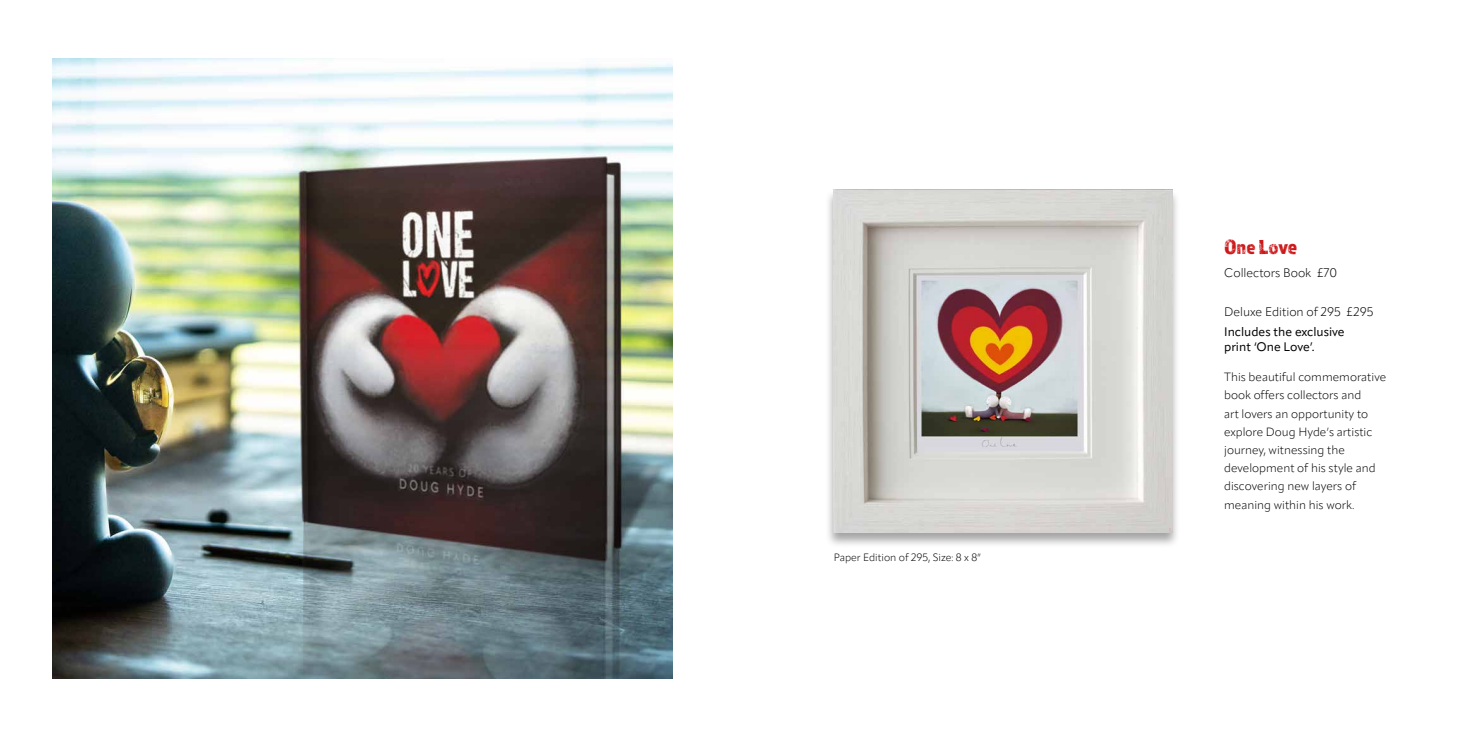
<style>
.page{position:relative;width:1474px;height:737px;background:#fff}
.page>*{position:absolute;margin:0;border:0;box-sizing:border-box;transform-origin:0 0}
.t1{font:21px "Almaq Rough";color:#cd1719}
.t2{font:300 12.25px "Apparat";color:#000}
.t3{font:12.25px/14.9px "Apparat";color:#000}
.t4{font:300 11.81px/18.2px "Apparat";color:#000}
.t5{font:300 10.5px "Apparat";color:#000}
</style>
<div class="page">
<div style="left:824px;top:188px;width:356px;height:360px;background:#000;opacity:.36"></div>
<img style="left:833px;top:189px;width:339px;height:343px">
<img style="left:52px;top:58px;width:620px;height:620px">
<p class="t5" style="left:833px;top:551px;width:149px">Paper Edition of 295, Size: 8 x 8”</p>
<h1 class="t1" style="left:1224px;top:234px;width:74px">One Love</h1>
<p class="t2" style="left:1224px;top:266px;width:114px">Collectors Book £70</p>
<p class="t2" style="left:1224px;top:304px;width:151px">Deluxe Edition of 295 £295</p>
<p class="t3" style="left:1224px;top:324px;width:122px">Includes the exclusive print ‘One Love’.</p>
<p class="t4" style="left:1224px;top:368px;width:163px">This beautiful commemorative book offers collectors and<br>art lovers an opportunity to explore Doug Hyde’s artistic journey, witnessing the development of his style and discovering new layers of meaning within his work.</p>
</div>
